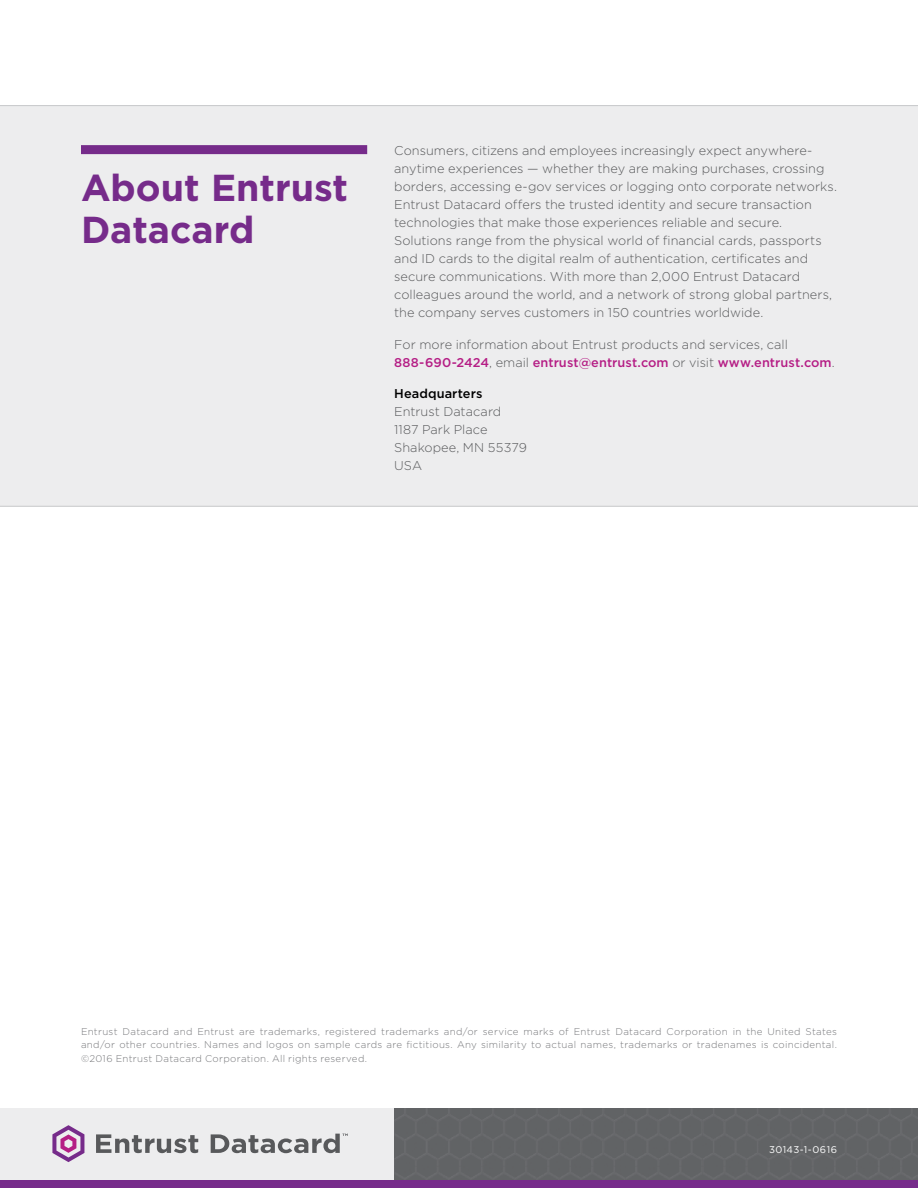
<style>
.page{position:relative;width:918px;height:1188px;background:#fff}
.page>*{position:absolute;margin:0;border:0;box-sizing:border-box;transform-origin:0 0}
.t1{font:700 37.5px/42px "Gotham";color:#762b8a}
.t2{font:300 12.75px/18px "Gotham";color:#58595b}
.t3{font:500 12.75px "Gotham";letter-spacing:.01em;color:#000}
.t4{font:300 9.75px/13.5px "Gotham";letter-spacing:.03em;color:#77787b;text-align:justify}
.t5{font:9.75px "Gotham";letter-spacing:.04em;color:#fff}
.s1{font-weight:500;color:#b51e85}
</style>
<div class="page">
<svg style="left:0;top:1108px;width:918px;height:80px;background:#969799"></svg>
<div style="left:0;top:1180px;width:918px;height:8px;background:#762b8a"></div>
<svg style="left:96px;top:1134px;width:102px;height:19px;background:#a8a9aa"></svg>
<svg style="left:211px;top:1134px;width:137px;height:19px;background:#acadae"></svg>
<svg style="left:52px;top:1125px;width:32px;height:37px"></svg>
<div style="left:0;top:105px;width:918px;height:401px;background:#ededee"></div>
<div style="left:81px;top:145px;width:286px;height:9px;background:#762b8a"></div>
<h1 class="t1" style="left:81px;top:166px;width:269px">About Entrust<br>Datacard</h1>
<p class="t2" style="left:394px;top:142px;width:444px">Consumers, citizens and employees increasingly expect anywhere&shy;anytime experiences — whether they are making purchases, crossing borders, accessing e-gov services or logging onto corporate networks.<br>Entrust Datacard offers the trusted identity and secure transaction technologies that make those experiences reliable and secure.<br>Solutions range from the physical world of financial cards, passports and ID cards to the digital realm of authentication, certificates and secure communications. With more than 2,000 Entrust Datacard colleagues around the world, and a network of strong global partners, the company serves customers in 150 countries worldwide.</p>
<p class="t2" style="left:394px;top:335px;width:442px">For more information about Entrust products and services, call<br><span class="s1">888‑690-2424</span>, email <span class="s1">entrust@entrust.com</span> or visit <span class="s1">www.entrust.com</span>.</p>
<p class="t3" style="left:394px;top:386px;width:90px">Headquarters</p>
<p class="t2" style="left:394px;top:402px;width:134px">Entrust Datacard<br>1187 Park Place<br>Shakopee, MN 55379<br>USA</p>
<p class="t4" style="left:81px;top:1024px;width:757px">Entrust Datacard and Entrust are trademarks, registered trademarks and/or service marks of Entrust Datacard Corporation in the United States and/or other countries. Names and logos on sample cards are fictitious. Any similarity to actual names, trademarks or tradenames is coincidental. ©2016 Entrust Datacard Corporation. All rights reserved.</p>
<p class="t5" style="left:769px;top:1144px;width:69px">30143-1-0616</p>
</div>
